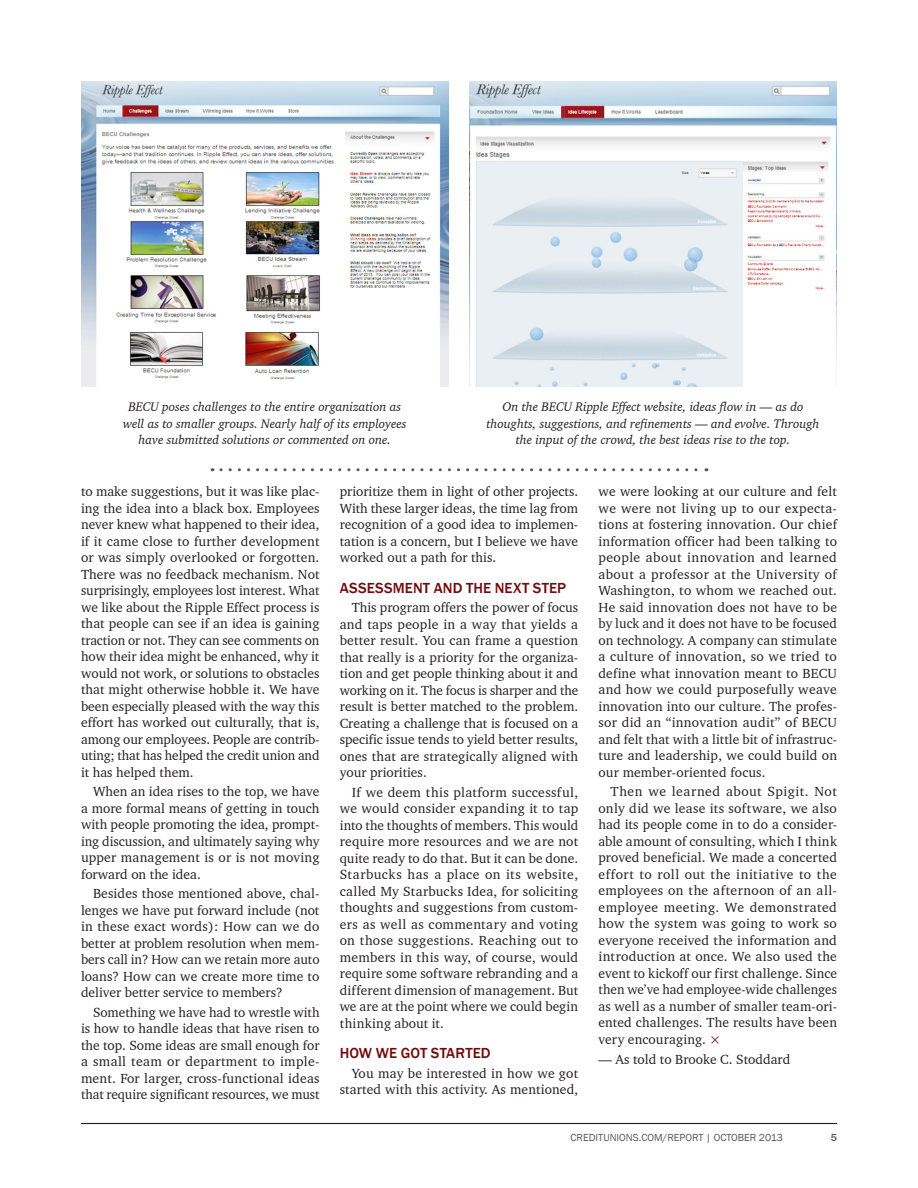
<style>
.page{position:relative;width:918px;height:1188px;background:#fff}
.page>*{position:absolute;margin:0;border:0;box-sizing:border-box;transform-origin:0 0}
.SubHeader{font:500 15px "Franklin Gothic";letter-spacing:.01em;color:#700c0e}
.tech_article_bodycop{font:13.5px/16.5px "Charter BT";letter-spacing:.005em;color:#231f20;text-align:justify}
.Italics{font:italic 12.75px/16.5px "Charter BT";letter-spacing:-.005em;color:#231f20;text-align:center}
.t1{font:10.5px "Franklin Gothic";color:#57585a}
.t2{font:500 10.5px "Franklin Gothic";color:#57585a}
.s1{color:#700c0e}
</style>
<div class="page">
<hr style="left:81px;top:1123px;width:756px;height:1px;background:#231f20">
<svg style="left:221px;top:468px;width:486px;height:3px"></svg>
<img style="left:81px;top:81px;width:368px;height:305px">
<img style="left:469px;top:81px;width:368px;height:305px">
<p class="Italics" style="left:123px;top:398px;width:285px">BECU poses challenges to the entire organization as well as to smaller groups. Nearly half of its employees have submitted solutions or commented on one.</p>
<p class="Italics" style="left:486px;top:398px;width:335px">On the BECU Ripple Effect website, ideas flow in — as do thoughts, suggestions, and refinements — and evolve. Through the input of the crowd, the best ideas rise to the top.</p>
<p class="tech_article_bodycop" style="left:81px;top:483px;width:240px">to make suggestions, but it was like plac&shy;ing the idea into a black box. Employees never knew what happened to their idea, if it came close to further development or was simply overlooked or forgotten.<br>There was no feedback mechanism. Not surprisingly, employees lost interest. What we like about the Ripple Effect process is that people can see if an idea is gaining traction or not. They can see comments on how their idea might be enhanced, why it would not work, or solutions to obstacles that might otherwise hobble it. We have been especially pleased with the way this effort has worked out culturally, that is, among our employees. People are contrib&shy;uting; that has helped the credit union and it has helped them.</p>
<p class="tech_article_bodycop" style="left:81px;top:783px;width:240px;text-indent:12px">When an idea rises to the top, we have a more formal means of getting in touch with people promoting the idea, prompt&shy;ing discussion, and ultimately saying why upper management is or is not moving forward on the idea.</p>
<p class="tech_article_bodycop" style="left:81px;top:885px;width:240px;text-indent:12px">Besides those mentioned above, chal&shy;lenges we have put forward include (not in these exact words): How can we do better at problem resolution when mem&shy;bers call in? How can we retain more auto loans? How can we create more time to deliver better service to members?</p>
<p class="tech_article_bodycop" style="left:81px;top:1004px;width:240px;text-indent:12px">Something we have had to wrestle with is how to handle ideas that have risen to the top. Some ideas are small enough for a small team or department to imple&shy;ment. For larger, cross-functional ideas that require significant resources, we must</p>
<p class="tech_article_bodycop" style="left:340px;top:483px;width:240px">prioritize them in light of other projects.<br>With these larger ideas, the time lag from recognition of a good idea to implemen&shy;tation is a concern, but I believe we have worked out a path for this.</p>
<p class="SubHeader" style="left:340px;top:578px;width:228px">ASSESSMENT AND THE NEXT STEP</p>
<p class="tech_article_bodycop" style="left:340px;top:599px;width:240px;text-indent:12px">This program offers the power of focus and taps people in a way that yields a better result. You can frame a question that really is a priority for the organiza&shy;tion and get people thinking about it and working on it. The focus is sharper and the result is better matched to the problem.<br>Creating a challenge that is focused on a specific issue tends to yield better results, ones that are strategically aligned with your priorities.</p>
<p class="tech_article_bodycop" style="left:340px;top:783px;width:240px;text-indent:12px">If we deem this platform successful, we would consider expanding it to tap into the thoughts of members. This would require more resources and we are not quite ready to do that. But it can be done.<br>Starbucks has a place on its website, called My Starbucks Idea, for soliciting thoughts and suggestions from custom&shy;ers as well as commentary and voting on those suggestions. Reaching out to members in this way, of course, would require some software rebranding and a different dimension of management. But we are at the point where we could begin thinking about it.</p>
<p class="SubHeader" style="left:340px;top:1044px;width:153px">HOW WE GOT STARTED</p>
<p class="tech_article_bodycop" style="left:340px;top:1064px;width:240px;text-align:right">You may be interested in how we got started with this activity. As mentioned,</p>
<p class="tech_article_bodycop" style="left:598px;top:483px;width:240px">we were looking at our culture and felt we were not living up to our expecta&shy;tions at fostering innovation. Our chief information officer had been talking to people about innovation and learned about a professor at the University of Washington, to whom we reached out.<br>He said innovation does not have to be by luck and it does not have to be focused on technology. A company can stimulate a culture of innovation, so we tried to define what innovation meant to BECU and how we could purposefully weave innovation into our culture. The profes&shy;sor did an “innovation audit” of BECU and felt that with a little bit of infrastruc&shy;ture and leadership, we could build on our member-oriented focus.</p>
<p class="tech_article_bodycop" style="left:598px;top:783px;width:240px;text-indent:12px">Then we learned about Spigit. Not only did we lease its software, we also had its people come in to do a consider&shy;able amount of consulting, which I think proved beneficial. We made a concerted effort to roll out the initiative to the employees on the afternoon of an all&shy;employee meeting. We demonstrated how the system was going to work so everyone received the information and introduction at once. We also used the event to kickoff our first challenge. Since then we’ve had employee-wide challenges as well as a number of smaller team-ori&shy;ented challenges. The results have been very encouraging. <span class="s1">×</span></p>
<p class="tech_article_bodycop" style="left:598px;top:1050px;width:193px">— As told to Brooke C. Stoddard</p>
<p class="t1" style="left:571px;top:1131px;width:214px">CREDITUNIONS.COM/REPORT | OCTOBER 2013</p>
<p class="t2" style="left:831px;top:1131px;width:8px">5</p>
</div>
